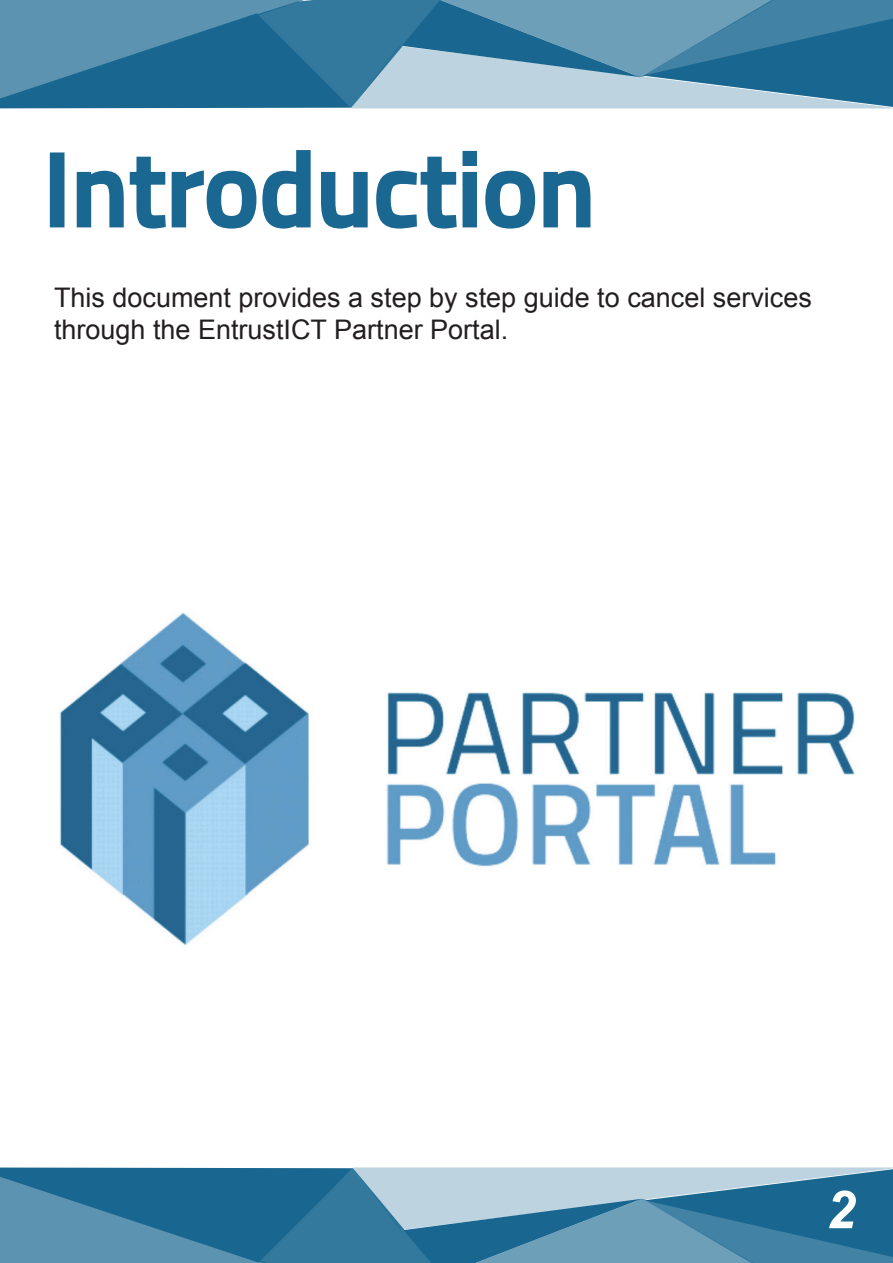
<style>
.page{position:relative;width:893px;height:1263px;background:#fff}
.page>*{position:absolute;margin:0;border:0;box-sizing:border-box;transform-origin:0 0}
.t1{font:600 105px "Titillium Web";color:#1a6792}
.t2{font:italic 700 52.5px "Arial";color:#fff}
.t3{font:27px/32.4px "Arial";color:#231f20}
</style>
<div class="page">
<div style="left:50px;top:152px;width:15px;height:75px;border:3px solid #1a6792"></div>
<svg style="left:76px;top:150px;width:235px;height:79px"></svg>
<svg style="left:321px;top:171px;width:47px;height:58px"></svg>
<svg style="left:376px;top:150px;width:101px;height:79px"></svg>
<svg style="left:485px;top:170px;width:106px;height:59px"></svg>
<svg style="left:0;top:0;width:893px;height:109px;background:#528cac"></svg>
<svg style="left:0;top:1167px;width:893px;height:96px;background:#518cab"></svg>
<img style="left:60px;top:612px;width:795px;height:334px">
<p class="t1" style="left:43px;top:110px;width:554px">Introduction</p>
<p class="t3" style="left:54px;top:281px;width:759px">This document provides a step by step guide to cancel services through the EntrustICT Partner Portal.</p>
<p class="t2" style="left:826px;top:1176px;width:31px">2</p>
</div>
